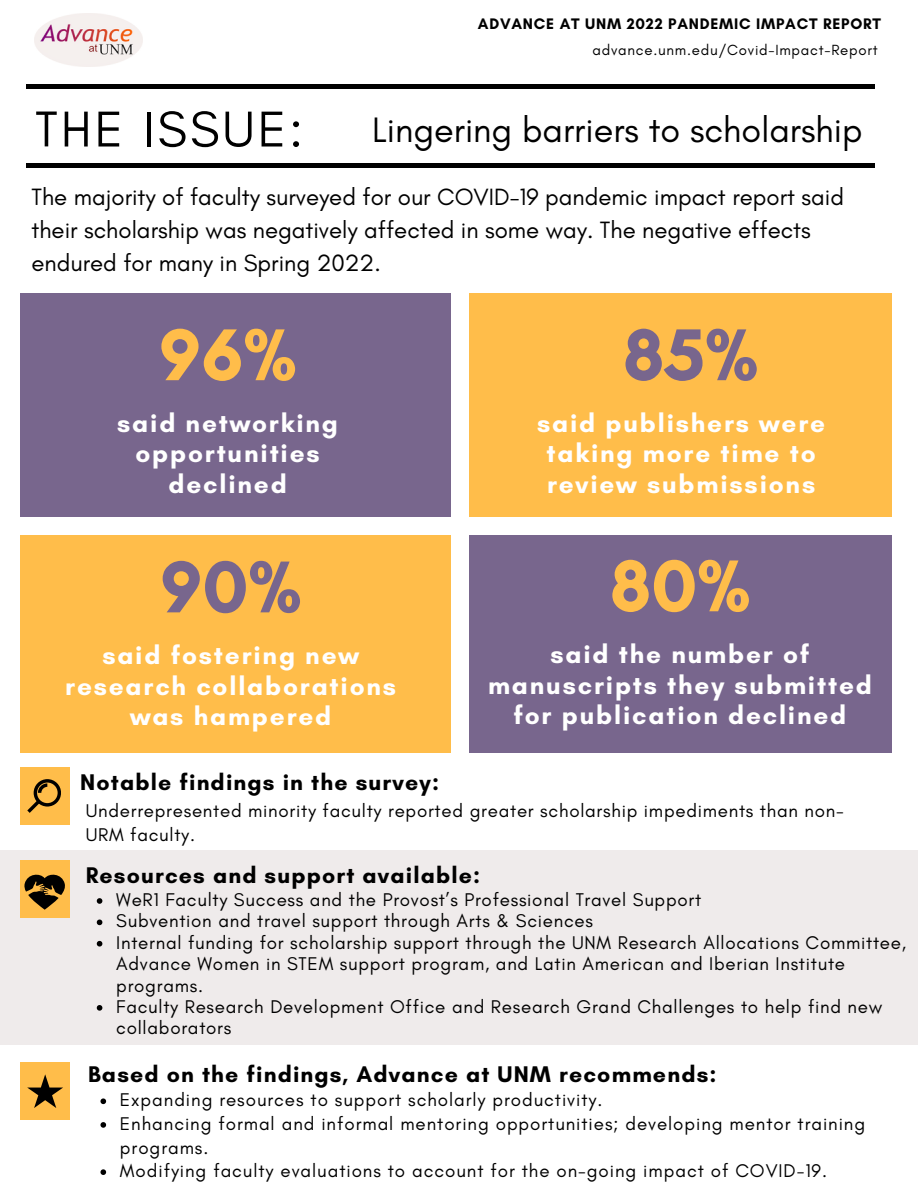
<style>
.page{position:relative;width:918px;height:1188px;background:#fff}
.page>*{position:absolute;margin:0;border:0;box-sizing:border-box;transform-origin:0 0}
.t1{font:700 74.7px "Glacial Indifference";color:#ffbd4a}
.t2{font:700 74.7px "Glacial Indifference";color:#78668d}
.t3{font:51.3px "Glacial Indifference";letter-spacing:.06em;color:#000}
.t4{font:36px "Glacial Indifference";color:#000}
.t5{font:700 26.1px/30.3px "Glacial Indifference";letter-spacing:.07em;color:#fff;text-align:center}
.t6{font:24px/32.7px "Glacial Indifference";color:#000}
.t7{font:700 23.1px "Glacial Indifference";letter-spacing:.05em;color:#000}
.t8{font:18.75px/21.3px "Glacial Indifference";letter-spacing:.04em;color:#000}
.t9{font:700 15.6px "Glacial Indifference";letter-spacing:.05em;color:#000}
.t10{font:15px "Glacial Indifference";letter-spacing:.05em;color:#000}
</style>
<div class="page">
<div style="left:20px;top:293px;width:431px;height:224px;background:#78668d"></div>
<div style="left:469px;top:293px;width:423px;height:224px;background:#ffbd4a"></div>
<hr style="left:26px;top:85px;width:849px;height:3px;background:#000">
<hr style="left:26px;top:164px;width:849px;height:3px;background:#000">
<div style="left:20px;top:535px;width:431px;height:217px;background:#ffbd4a"></div>
<div style="left:469px;top:535px;width:423px;height:217px;background:#78668d"></div>
<img style="left:34px;top:14px;width:108px;height:53px">
<div style="left:0;top:851px;width:918px;height:194px;background:#efebeb"></div>
<div style="left:20px;top:767px;width:49px;height:58px;background:#ffbd4a"></div>
<svg style="left:27px;top:779px;width:34px;height:34px"></svg>
<div style="left:20px;top:1063px;width:49px;height:57px;background:#ffbd4a"></div>
<svg style="left:27px;top:1074px;width:36px;height:34px"></svg>
<div style="left:20px;top:860px;width:49px;height:58px;background:#ffbd4a"></div>
<svg style="left:24px;top:874px;width:41px;height:36px"></svg>
<svg style="left:100px;top:1098px;width:6px;height:6px"></svg>
<svg style="left:100px;top:1122px;width:6px;height:6px"></svg>
<svg style="left:100px;top:1169px;width:6px;height:6px"></svg>
<svg style="left:97px;top:898px;width:5px;height:6px"></svg>
<svg style="left:97px;top:920px;width:5px;height:5px"></svg>
<svg style="left:97px;top:941px;width:5px;height:6px"></svg>
<svg style="left:97px;top:1005px;width:5px;height:6px"></svg>
<h2 class="t3" style="left:35px;top:98px;width:269px">THE ISSUE:</h2>
<p class="t9" style="left:478px;top:14px;width:405px">ADVANCE AT UNM 2022 PANDEMIC IMPACT REPORT</p>
<p class="t10" style="left:592px;top:41px;width:287px">advance.unm.edu/Covid-Impact-Report</p>
<h3 class="t4" style="left:372px;top:107px;width:492px">Lingering barriers to scholarship</h3>
<p class="t6" style="left:32px;top:181px;width:814px">The majority of faculty surveyed for our COVID-19 pandemic impact report said their scholarship was negatively affected in some way. The negative effects endured for many in Spring 2022.</p>
<h1 class="t1" style="left:159px;top:309px;width:139px">96%</h1>
<h3 class="t5" style="left:117px;top:408px;width:222px">said networking opportunities declined</h3>
<h1 class="t2" style="left:160px;top:541px;width:143px">90%</h1>
<h3 class="t5" style="left:65px;top:640px;width:332px">said fostering new research collaborations was hampered</h3>
<p class="t7" style="left:80px;top:768px;width:360px">Notable findings in the survey:</p>
<h1 class="t2" style="left:623px;top:309px;width:137px">85%</h1>
<h3 class="t5" style="left:537px;top:408px;width:290px">said publishers were taking more time to review submissions</h3>
<h1 class="t1" style="left:610px;top:540px;width:142px">80%</h1>
<h3 class="t5" style="left:488px;top:639px;width:385px">said the number of manuscripts they submitted for publication declined</h3>
<p class="t8" style="left:86px;top:799px;width:760px;line-height:23.7px">Underrepresented minority faculty reported greater scholarship impediments than non-<br>URM faculty.</p>
<p class="t7" style="left:86px;top:861px;width:396px">Resources and support available:</p>
<p class="t8" style="left:116px;top:889px;width:791px">WeR1 Faculty Success and the Provost’s Professional Travel Support<br>Subvention and travel support through Arts &amp; Sciences<br>Internal funding for scholarship support through the UNM Research Allocations Committee, Advance Women in STEM support program, and Latin American and Iberian Institute programs.<br>Faculty Research Development Office and Research Grand Challenges to help find new collaborators</p>
<p class="t7" style="left:88px;top:1060px;width:630px">Based on the findings, Advance at UNM recommends:</p>
<p class="t8" style="left:120px;top:1088px;width:747px;line-height:23.7px">Expanding resources to support scholarly productivity.<br>Enhancing formal and informal mentoring opportunities; developing mentor training programs.<br>Modifying faculty evaluations to account for the on-going impact of COVID-19.</p>
</div>
